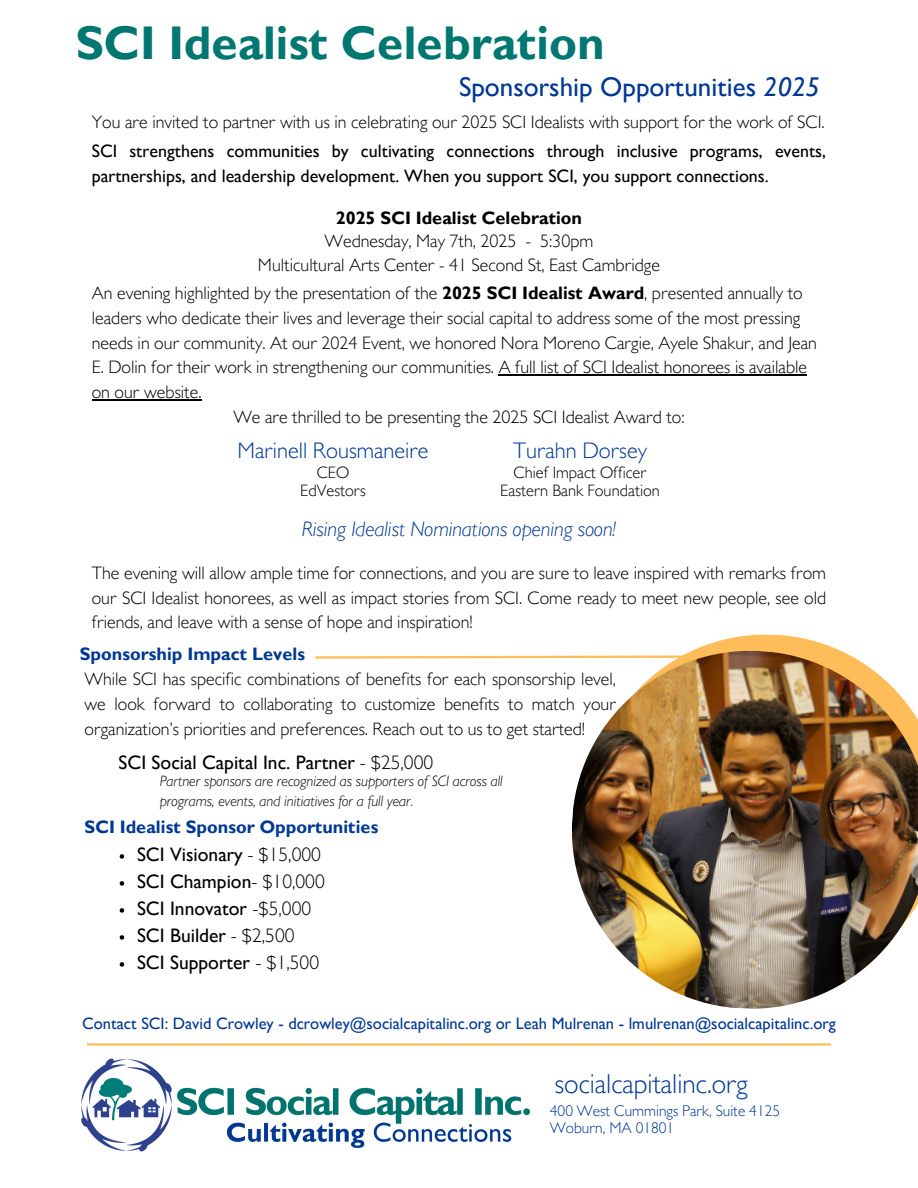
<style>
.page{position:relative;width:918px;height:1188px;background:#fff}
.page>*{position:absolute;margin:0;border:0;box-sizing:border-box;transform-origin:0 0}
.t1{font:700 47.25px "Gill Sans MT Std";color:#007770}
.t2{font:300 27.3px "Gill Sans MT Std";color:#003893}
.t3{font:500 27.15px "Gill Sans MT Std";color:#003893}
.t4{font:300 22.5px "Gill Sans MT Std";color:#003893}
.t5{font:italic 300 21px "Gill Sans MT Std";color:#003893}
.t6{font:500 19.5px "Gill Sans MT Std";color:#000}
.t7{font:300 18px/24.8px "Gill Sans MT Std";color:#000;text-align:justify}
.t8{font:500 18px/24.8px "Gill Sans MT Std";color:#000}
.t9{font:700 18px "Gill Sans MT Std";color:#003893}
.t10{font:700 18px "Gill Sans MT Std";color:#000}
.t11{font:500 16.5px "Gill Sans MT Std";color:#003893}
.t12{font:300 16.5px/18px "Gill Sans MT Std";color:#000;text-align:center}
.t13{font:300 15.45px "Gill Sans MT Std";color:#003893}
.t14{font:italic 300 15px/20.2px "Gill Sans MT Std";color:#000}
.s1{font-style:italic}
.s2{font-weight:700}
.s3{font-weight:300}
</style>
<div class="page">
<svg style="left:315px;top:655px;width:253px;height:4px"></svg>
<hr style="left:87px;top:1043px;width:744px;height:3px;background:#ffbd59">
<img style="left:81px;top:1058px;width:449px;height:94px">
<svg style="left:701px;top:634px;width:131px;height:13px;fill:#ffbd59"></svg>
<img style="left:568px;top:647px;width:350px;height:362px">
<svg style="left:120px;top:854px;width:4px;height:5px"></svg>
<svg style="left:120px;top:881px;width:4px;height:5px"></svg>
<svg style="left:120px;top:908px;width:4px;height:5px"></svg>
<svg style="left:120px;top:935px;width:4px;height:5px"></svg>
<svg style="left:120px;top:962px;width:4px;height:5px"></svg>
<hr style="left:499px;top:375px;width:308px;height:1px;background:#000">
<hr style="left:92px;top:399px;width:110px;height:1px;background:#000">
<h6 class="t1" style="left:76px;top:26px;width:531px">SCI Idealist Celebration</h6>
<h5 class="t3" style="left:459px;top:78px;width:363px">Sponsorship Opportunities <span class="s1">2025</span></h5>
<h6 class="t7" style="left:92px;top:112px;width:734px">You are invited to partner with us in celebrating our 2025 SCI Idealists with support for the work of SCI.</h6>
<h6 class="t8" style="left:92px;top:141px;width:736px">SCI strengthens communities by cultivating connections through inclusive programs, events, partnerships, and leadership development. When you support SCI, you support connections.</h6>
<h6 class="t10" style="left:336px;top:211px;width:248px">2025 SCI Idealist Celebration</h6>
<p class="t7" style="left:325px;top:232px;width:270px">Wednesday, May 7th, 2025 - 5:30pm</p>
<h5 class="t7" style="left:258px;top:255px;width:403px">Multicultural Arts Center - 41 Second St, East Cambridge</h5>
<p class="t7" style="left:92px;top:284px;width:727px;text-align:left">An evening highlighted by the presentation of the <span class="s2">2025 SCI Idealist Award</span>, presented annually to leaders who dedicate their lives and leverage their social capital to address some of the most pressing needs in our community. At our 2024 Event, we honored Nora Moreno Cargie, Ayele Shakur, and Jean E. Dolin for their work in strengthening our communities. A full list of SCI Idealist honorees is available on our website.</p>
<p class="t7" style="left:233px;top:408px;width:453px">We are thrilled to be presenting the 2025 SCI Idealist Award to:</p>
<p class="t4" style="left:238px;top:442px;width:193px">Marinell Rousmaneire</p>
<p class="t12" style="left:300px;top:466px;width:67px">CEO<br>EdVestors</p>
<p class="t4" style="left:513px;top:442px;width:135px">Turahn Dorsey</p>
<p class="t12" style="left:514px;top:466px;width:135px">Chief Impact Officer</p>
<p class="t12" style="left:500px;top:484px;width:161px">Eastern Bank Foundation</p>
<p class="t5" style="left:302px;top:521px;width:316px">Rising Idealist Nominations opening soon!</p>
<p class="t7" style="left:92px;top:563px;width:736px">The evening will allow ample time for connections, and you are sure to leave inspired with remarks from our SCI Idealist honorees, as well as impact stories from SCI. Come ready to meet new people, see old friends, and leave with a sense of hope and inspiration!</p>
<h1 class="t9" style="left:80px;top:647px;width:227px">Sponsorship Impact Levels</h1>
<h4 class="t7" style="left:85px;top:670px;width:533px">While SCI has specific combinations of benefits for each sponsorship level, we look forward to collaborating to customize benefits to match your organization’s priorities and preferences. Reach out to us to get started!</h4>
<p class="t6" style="left:119px;top:756px;width:316px">SCI Social Capital Inc. Partner <span class="s3">- $25,000</span></p>
<p class="t14" style="left:160px;top:773px;width:345px">Partner sponsors are recognized as supporters of SCI across all programs, events, and initiatives for a full year.</p>
<h6 class="t9" style="left:85px;top:821px;width:295px">SCI Idealist Sponsor Opportunities</h6>
<h6 class="t6" style="left:137px;top:848px;width:185px">SCI Visionary <span class="s3">- $15,000</span></h6>
<h5 class="t6" style="left:137px;top:875px;width:189px">SCI Champion<span class="s3">- $10,000</span></h5>
<h5 class="t6" style="left:137px;top:902px;width:176px">SCI Innovator <span class="s3">-$5,000</span></h5>
<h6 class="t6" style="left:137px;top:929px;width:159px">SCI Builder <span class="s3">- $2,500</span></h6>
<h6 class="t6" style="left:137px;top:956px;width:184px">SCI Supporter <span class="s3">- $1,500</span></h6>
<p class="t11" style="left:82px;top:1018px;width:755px">Contact SCI: David Crowley - dcrowley@socialcapitalinc.org or Leah Mulrenan - lmulrenan@socialcapitalinc.org</p>
<h4 class="t2" style="left:555px;top:1075px;width:195px">socialcapitalinc.org</h4>
<p class="t13" style="left:550px;top:1105px;width:232px">400 West Cummings Park, Suite 4125</p>
<p class="t13" style="left:550px;top:1122px;width:126px">Woburn, MA 01801</p>
</div>
